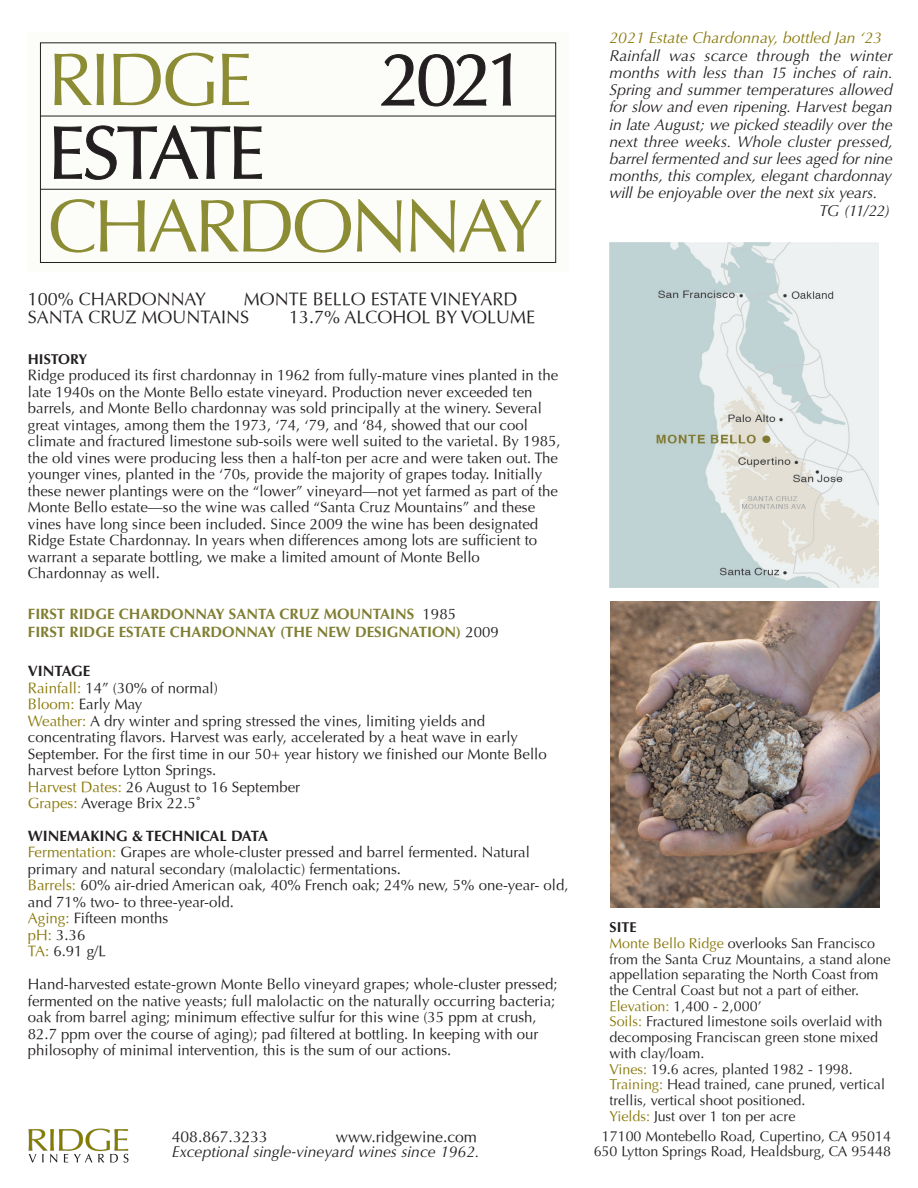
<style>
.page{position:relative;width:918px;height:1188px;background:#fff}
.page>*{position:absolute;margin:0;border:0;box-sizing:border-box;transform-origin:0 0}
.t1{font:75px "Optima";letter-spacing:-.055em;color:#8c8c34}
.t2{font:75px "Optima";letter-spacing:-.075em;color:#231f20}
.t3{font:18px/18px "Optima";color:#231f20}
.t4{font:italic 15.75px "Optima";letter-spacing:-.005em;color:#231f20}
.t5{font:italic 15.75px "Optima";color:#89780a}
.t6{font:15.75px "Optima";color:#231f20}
.t7{font:15px/16.5px "Optima";color:#231f20}
.t8{font:700 15px/18px "Optima";color:#807e32}
.t9{font:14.25px/15.8px "Optima";color:#231f20}
.t10{font:700 14.25px "Optima";color:#231f20}
.s1{font-weight:400;color:#231f20}
.s2{font-weight:700}
.s3{color:#89780a}
</style>
<div class="page">
<img style="left:28px;top:1128px;width:101px;height:35px">
<img style="left:611px;top:602px;width:269px;height:306px">
<img style="left:610px;top:243px;width:268px;height:345px">
<div style="left:27px;top:32px;width:541px;height:240px;background:#fcfdf9"></div>
<svg style="left:381px;top:54px;width:105px;height:52px"></svg>
<svg style="left:492px;top:53px;width:19px;height:63px"></svg>
<svg style="left:54px;top:126px;width:208px;height:54px"></svg>
<div style="left:40px;top:42px;width:516px;height:221px;border:1px solid #231f20"></div>
<hr style="left:40px;top:116px;width:516px;height:1px;background:#231f20">
<hr style="left:40px;top:189px;width:516px;height:1px;background:#231f20">
<h1 class="t1" style="left:48px;top:36px;width:207px">RIDGE</h1>
<h1 class="t2" style="left:380px;top:36px;width:149px">2021</h1>
<h1 class="t2" style="left:48px;top:109px;width:219px">ESTATE</h1>
<h1 class="t1" style="left:48px;top:183px;width:497px">CHARDONNAY</h1>
<p class="t3" style="left:28px;top:291px;width:491px;text-indent:216px">MONTE BELLO ESTATE VINEYARD<br>SANTA CRUZ MOUNTAINS</p>
<p class="t3" style="left:28px;top:291px;width:180px">100% CHARDONNAY</p>
<p class="t3" style="left:289px;top:309px;width:248px">13.7% ALCOHOL BY VOLUME</p>
<p class="t10" style="left:28px;top:350px;width:61px">HISTORY</p>
<p class="t7" style="left:28px;top:367px;width:534px">Ridge produced its first chardonnay in 1962 from fully-mature vines planted in the late 1940s on the Monte Bello estate vineyard. Production never exceeded ten barrels, and Monte Bello chardonnay was sold principally at the winery. Several great vintages, among them the 1973, ‘74, ‘79, and ‘84, showed that our cool climate and fractured limestone sub-soils were well suited to the varietal. By 1985, the old vines were producing less then a half-ton per acre and were taken out. The younger vines, planted in the ‘70s, provide the majority of grapes today. Initially these newer plantings were on the “lower” vineyard—not yet farmed as part of the Monte Bello estate—so the wine was called “Santa Cruz Mountains” and these vines have long since been included. Since 2009 the wine has been designated Ridge Estate Chardonnay. In years when differences among lots are sufficient to warrant a separate bottling, we make a limited amount of Monte Bello Chardonnay as well.</p>
<p class="t8" style="left:28px;top:605px;width:472px">FIRST RIDGE CHARDONNAY SANTA CRUZ MOUNTAINS <span class="s1">1985<br></span>FIRST RIDGE ESTATE CHARDONNAY (THE NEW DESIGNATION) <span class="s1">2009</span></p>
<p class="t7" style="left:28px;top:663px;width:520px"><span class="s2">VINTAGE<br></span><span class="s3">Rainfall:</span> 14” (30% of normal)<br><span class="s3">Bloom:</span> Early May<br><span class="s3">Weather:</span> A dry winter and spring stressed the vines, limiting yields and concentrating flavors. Harvest was early, accelerated by a heat wave in early September. For the first time in our 50+ year history we finished our Monte Bello harvest before Lytton Springs.<br><span class="s3">Harvest Dates:</span> 26 August to 16 September<br><span class="s3">Grapes:</span> Average Brix 22.5˚</p>
<p class="t7" style="left:28px;top:828px;width:542px"><span class="s2">WINEMAKING &amp; TECHNICAL DATA<br></span><span class="s3">Fermentation:</span> Grapes are whole-cluster pressed and barrel fermented. Natural primary and natural secondary (malolactic) fermentations.<br><span class="s3">Barrels:</span> 60% air-dried American oak, 40% French oak; 24% new, 5% one-year- old, and 71% two- to three-year-old.<br><span class="s3">Aging:</span> Fifteen months<br><span class="s3">pH:</span> 3.36<br><span class="s3">TA:</span> 6.91 g/L</p>
<p class="t7" style="left:28px;top:976px;width:531px">Hand-harvested estate-grown Monte Bello vineyard grapes; whole-cluster pressed; fermented on the native yeasts; full malolactic on the naturally occurring bacteria; oak from barrel aging; minimum effective sulfur for this wine (35 ppm at crush, 82.7 ppm over the course of aging); pad filtered at bottling. In keeping with our philosophy of minimal intervention, this is the sum of our actions.</p>
<p class="t6" style="left:172px;top:1127px;width:98px">408.867.3233</p>
<p class="t6" style="left:336px;top:1127px;width:143px">www.ridgewine.com</p>
<p class="t4" style="left:172px;top:1142px;width:309px">Exceptional single-vineyard wines since 1962.</p>
<p class="t5" style="left:610px;top:29px;width:274px">2021 Estate Chardonnay, bottled Jan ‘23</p>
<p class="t4" style="left:610px;top:46px;width:285px">Rainfall was scarce through the winter</p>
<p class="t4" style="left:610px;top:63px;width:285px">months with less than 15 inches of rain.</p>
<p class="t4" style="left:610px;top:80px;width:285px">Spring and summer temperatures allowed</p>
<p class="t4" style="left:610px;top:98px;width:285px">for slow and even ripening. Harvest began</p>
<p class="t4" style="left:610px;top:115px;width:285px">in late August; we picked steadily over the</p>
<p class="t4" style="left:610px;top:132px;width:285px">next three weeks. Whole cluster pressed,</p>
<p class="t4" style="left:610px;top:149px;width:285px">barrel fermented and sur lees aged for nine</p>
<p class="t4" style="left:610px;top:167px;width:284px">months, this complex, elegant chardonnay</p>
<p class="t4" style="left:610px;top:184px;width:269px">will be enjoyable over the next six years.</p>
<p class="t4" style="left:819px;top:201px;width:73px">TG (11/22)</p>
<p class="t9" style="left:610px;top:920px;width:283px"><span class="s2">SITE<br></span><span class="s3">Monte Bello Ridge</span> overlooks San Francisco from the Santa Cruz Mountains, a stand alone appellation separating the North Coast from the Central Coast but not a part of either.<br><span class="s3">Elevation:</span> 1,400 - 2,000’<br><span class="s3">Soils:</span> Fractured limestone soils overlaid with decomposing Franciscan green stone mixed with clay/loam.<br><span class="s3">Vines:</span> 19.6 acres, planted 1982 - 1998.<br><span class="s3">Training:</span> Head trained, cane pruned, vertical trellis, vertical shoot positioned.<br><span class="s3">Yields:</span> Just over 1 ton per acre</p>
<p class="t9" style="left:594px;top:1128px;width:299px;text-align:center">17100 Montebello Road, Cupertino, CA 95014<br>650 Lytton Springs Road, Healdsburg, CA 95448</p>
</div>
